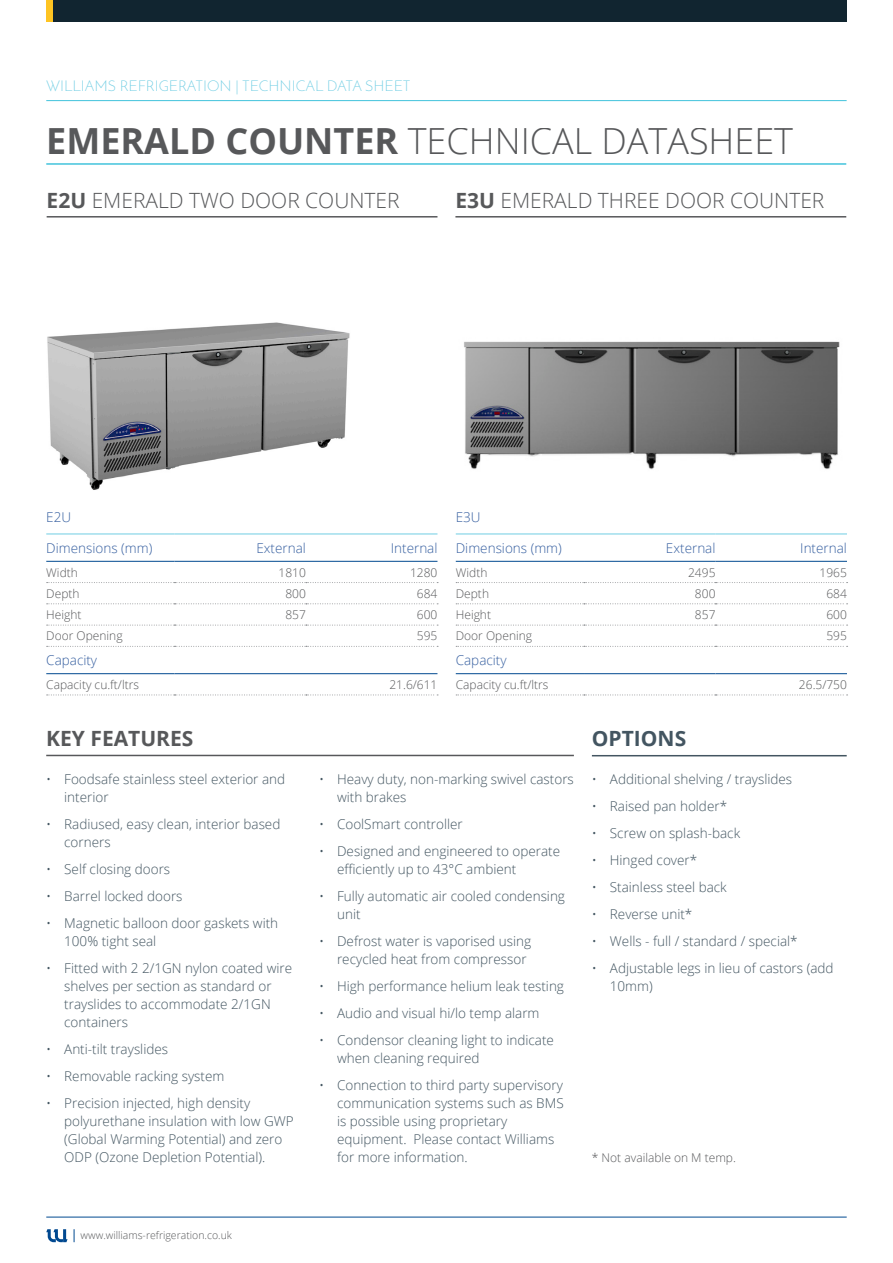
<style>
.page{position:relative;width:893px;height:1263px;background:#fff}
.page>*{position:absolute;margin:0;border:0;box-sizing:border-box;transform-origin:0 0}
.t1{font:300 36px "Open Sans";color:#57585a}
.t2{font:300 21px "Open Sans";color:#57585a}
.t3{font:700 21px "Open Sans";color:#57585a}
.t4{font:700 21px "Open Sans";color:#435561}
.t5{font:300 15px "Josefin Sans";color:#6fcde3}
.t6{font:300 13.5px/18px "Open Sans";color:#435561}
.Table-H4-Light{font:300 13.5px "Open Sans";color:#365fa0}
.Table-H4-LightRight{font:300 13.5px "Open Sans";color:#365fa0}
.TableBody_Data{font:300 12px "Open Sans";color:#57585a}
.Table_Body_Right{font:300 12px "Open Sans";color:#57585a}
.Body_Small{font:300 12px "Open Sans";color:#57585a}
.t7{font:300 10.5px "Open Sans";color:#57585a}
.s1{font-weight:700}
</style>
<div class="page">
<hr style="left:46px;top:755px;width:528px;height:1px;background:#57585a">
<hr style="left:592px;top:755px;width:255px;height:1px;background:#435561">
<hr style="left:47px;top:216px;width:390px;height:2px;background:#57585a">
<img style="left:47px;top:322px;width:303px;height:168px">
<img style="left:464px;top:341px;width:376px;height:129px">
<hr style="left:46px;top:163px;width:800px;height:2px;background:#42c3dc">
<hr style="left:46px;top:100px;width:801px;height:1px;background:#42c3dc">
<div style="left:53px;top:0;width:794px;height:21px;background:#112530"></div>
<div style="left:47px;top:0;width:6px;height:21px;background:#fec422"></div>
<svg style="left:47px;top:582px;width:391px;height:1px"></svg>
<svg style="left:47px;top:603px;width:391px;height:1px"></svg>
<svg style="left:47px;top:625px;width:391px;height:1px"></svg>
<svg style="left:47px;top:694px;width:391px;height:1px"></svg>
<svg style="left:47px;top:646px;width:391px;height:1px"></svg>
<hr style="left:46px;top:673px;width:128px;height:1px;background:#014990">
<hr style="left:174px;top:673px;width:132px;height:1px;background:#014990">
<hr style="left:306px;top:673px;width:131px;height:1px;background:#014990">
<hr style="left:46px;top:561px;width:128px;height:1px;background:#014990">
<hr style="left:174px;top:561px;width:132px;height:1px;background:#014990">
<hr style="left:306px;top:561px;width:131px;height:1px;background:#014990">
<hr style="left:46px;top:534px;width:128px;height:1px;background:#6fcde3">
<hr style="left:174px;top:534px;width:132px;height:1px;background:#6fcde3">
<hr style="left:306px;top:534px;width:131px;height:1px;background:#6fcde3">
<svg style="left:456px;top:582px;width:392px;height:1px"></svg>
<svg style="left:456px;top:603px;width:392px;height:1px"></svg>
<svg style="left:456px;top:625px;width:392px;height:1px"></svg>
<svg style="left:456px;top:694px;width:392px;height:1px"></svg>
<svg style="left:456px;top:646px;width:392px;height:1px"></svg>
<hr style="left:456px;top:673px;width:128px;height:1px;background:#014990">
<hr style="left:584px;top:673px;width:131px;height:1px;background:#014990">
<hr style="left:715px;top:673px;width:132px;height:1px;background:#014990">
<hr style="left:456px;top:561px;width:128px;height:1px;background:#014990">
<hr style="left:584px;top:561px;width:131px;height:1px;background:#014990">
<hr style="left:715px;top:561px;width:132px;height:1px;background:#014990">
<hr style="left:456px;top:534px;width:128px;height:1px;background:#6fcde3">
<hr style="left:584px;top:534px;width:131px;height:1px;background:#6fcde3">
<hr style="left:715px;top:534px;width:132px;height:1px;background:#6fcde3">
<hr style="left:455px;top:216px;width:391px;height:2px;background:#57585a">
<hr style="left:46px;top:1217px;width:801px;height:1px;background:#014990">
<svg style="left:46px;top:1229px;width:22px;height:13px"></svg>
<svg style="left:74px;top:1229px;width:1px;height:13px"></svg>
<p class="t5" style="left:46px;top:77px;width:366px">WILLIAMS REFRIGERATION | TECHNICAL DATA SHEET</p>
<h1 class="t1" style="left:46px;top:117px;width:748px"><span class="s1">EMERALD COUNTER</span> TECHNICAL DATASHEET</h1>
<h4 class="t2" style="left:47px;top:186px;width:354px"><span class="s1">E2U</span> EMERALD TWO DOOR COUNTER</h4>
<h4 class="t2" style="left:455px;top:186px;width:370px"><span class="s1">E3U</span> EMERALD THREE DOOR COUNTER</h4>
<p class="Table-H4-Light" style="left:46px;top:508px;width:26px">E2U</p>
<p class="Table-H4-Light" style="left:46px;top:539px;width:108px">Dimensions (mm)</p>
<p class="Table-H4-LightRight" style="left:256px;top:539px;width:51px">External</p>
<p class="Table-H4-LightRight" style="left:391px;top:539px;width:48px">Internal</p>
<p class="TableBody_Data" style="left:46px;top:564px;width:33px">Width</p>
<p class="Table_Body_Right" style="left:279px;top:564px;width:29px">1810</p>
<p class="Table_Body_Right" style="left:410px;top:564px;width:29px">1280</p>
<p class="TableBody_Data" style="left:46px;top:585px;width:35px">Depth</p>
<p class="Table_Body_Right" style="left:285px;top:585px;width:22px">800</p>
<p class="Table_Body_Right" style="left:417px;top:585px;width:22px">684</p>
<p class="TableBody_Data" style="left:46px;top:606px;width:37px">Height</p>
<p class="Table_Body_Right" style="left:285px;top:606px;width:22px">857</p>
<p class="Table_Body_Right" style="left:417px;top:606px;width:22px">600</p>
<p class="TableBody_Data" style="left:46px;top:628px;width:78px">Door Opening</p>
<p class="Table_Body_Right" style="left:417px;top:628px;width:22px">595</p>
<p class="Table-H4-Light" style="left:46px;top:651px;width:52px">Capacity</p>
<p class="TableBody_Data" style="left:46px;top:676px;width:94px">Capacity cu.ft/ltrs</p>
<p class="Table_Body_Right" style="left:389px;top:676px;width:50px">21.6/611</p>
<p class="Table-H4-Light" style="left:456px;top:508px;width:26px">E3U</p>
<p class="Table-H4-Light" style="left:456px;top:539px;width:108px">Dimensions (mm)</p>
<p class="Table-H4-LightRight" style="left:666px;top:539px;width:51px">External</p>
<p class="Table-H4-LightRight" style="left:800px;top:539px;width:48px">Internal</p>
<p class="TableBody_Data" style="left:456px;top:564px;width:33px">Width</p>
<p class="Table_Body_Right" style="left:688px;top:564px;width:29px">2495</p>
<p class="Table_Body_Right" style="left:820px;top:564px;width:29px">1965</p>
<p class="TableBody_Data" style="left:456px;top:585px;width:35px">Depth</p>
<p class="Table_Body_Right" style="left:695px;top:585px;width:22px">800</p>
<p class="Table_Body_Right" style="left:826px;top:585px;width:22px">684</p>
<p class="TableBody_Data" style="left:456px;top:606px;width:37px">Height</p>
<p class="Table_Body_Right" style="left:695px;top:606px;width:22px">857</p>
<p class="Table_Body_Right" style="left:826px;top:606px;width:22px">600</p>
<p class="TableBody_Data" style="left:456px;top:628px;width:78px">Door Opening</p>
<p class="Table_Body_Right" style="left:826px;top:628px;width:22px">595</p>
<p class="Table-H4-Light" style="left:456px;top:651px;width:52px">Capacity</p>
<p class="TableBody_Data" style="left:456px;top:676px;width:94px">Capacity cu.ft/ltrs</p>
<p class="Table_Body_Right" style="left:799px;top:676px;width:50px">26.5/750</p>
<h4 class="t3" style="left:46px;top:724px;width:149px">KEY FEATURES</h4>
<p class="t6" style="left:64px;top:770px;width:222px;text-indent:-18px">• Foodsafe stainless steel exterior and interior</p>
<p class="t6" style="left:64px;top:815px;width:218px;text-indent:-18px">• Radiused, easy clean, interior based corners</p>
<p class="t6" style="left:46px;top:860px;width:126px">• Self closing doors</p>
<p class="t6" style="left:46px;top:887px;width:138px">• Barrel locked doors</p>
<p class="t6" style="left:64px;top:914px;width:216px;text-indent:-18px">• Magnetic balloon door gaskets with<br>100% tight seal</p>
<p class="t6" style="left:64px;top:959px;width:229px;text-indent:-18px">• Fitted with 2 2/1GN nylon coated wire shelves per section as standard or trayslides to accommodate 2/1GN containers</p>
<p class="t6" style="left:46px;top:1040px;width:123px">• Anti-tilt trayslides</p>
<p class="t6" style="left:46px;top:1067px;width:180px">• Removable racking system</p>
<p class="t6" style="left:64px;top:1094px;width:231px;text-indent:-18px">• Precision injected, high density polyurethane insulation with low GWP (Global Warming Potential) and zero ODP (Ozone Depletion Potential).</p>
<p class="t7" style="left:81px;top:1228px;width:153px">www.williams-refrigeration.co.uk</p>
<p class="t6" style="left:337px;top:770px;width:238px;text-indent:-18px">• Heavy duty, non-marking swivel castors with brakes</p>
<p class="t6" style="left:319px;top:815px;width:145px">• CoolSmart controller</p>
<p class="t6" style="left:337px;top:842px;width:225px;text-indent:-18px">• Designed and engineered to operate efficiently up to 43°C ambient</p>
<p class="t6" style="left:337px;top:887px;width:229px;text-indent:-18px">• Fully automatic air cooled condensing unit</p>
<p class="t6" style="left:337px;top:932px;width:196px;text-indent:-18px">• Defrost water is vaporised using recycled heat from compressor</p>
<p class="t6" style="left:319px;top:977px;width:246px">• High performance helium leak testing</p>
<p class="t6" style="left:319px;top:1004px;width:222px">• Audio and visual hi/lo temp alarm</p>
<p class="t6" style="left:337px;top:1031px;width:218px;text-indent:-18px">• Condensor cleaning light to indicate when cleaning required</p>
<p class="t6" style="left:337px;top:1076px;width:228px;text-indent:-18px">• Connection to third party supervisory communication systems such as BMS is possible using proprietary equipment. Please contact Williams for more information.</p>
<h4 class="t4" style="left:592px;top:724px;width:96px">OPTIONS</h4>
<p class="t6" style="left:592px;top:770px;width:202px">• Additional shelving / trayslides</p>
<p class="t6" style="left:592px;top:797px;width:137px">• Raised pan holder*</p>
<p class="t6" style="left:592px;top:824px;width:150px">• Screw on splash-back</p>
<p class="t6" style="left:592px;top:851px;width:107px">• Hinged cover*</p>
<p class="t6" style="left:592px;top:878px;width:136px">• Stainless steel back</p>
<p class="t6" style="left:592px;top:905px;width:102px">• Reverse unit*</p>
<p class="t6" style="left:592px;top:932px;width:207px">• Wells - full / standard / special*</p>
<p class="t6" style="left:610px;top:959px;width:225px;text-indent:-18px">• Adjustable legs in lieu of castors (add<br>10mm)</p>
<p class="Body_Small" style="left:592px;top:1150px;width:146px">* Not available on M temp.</p>
</div>
